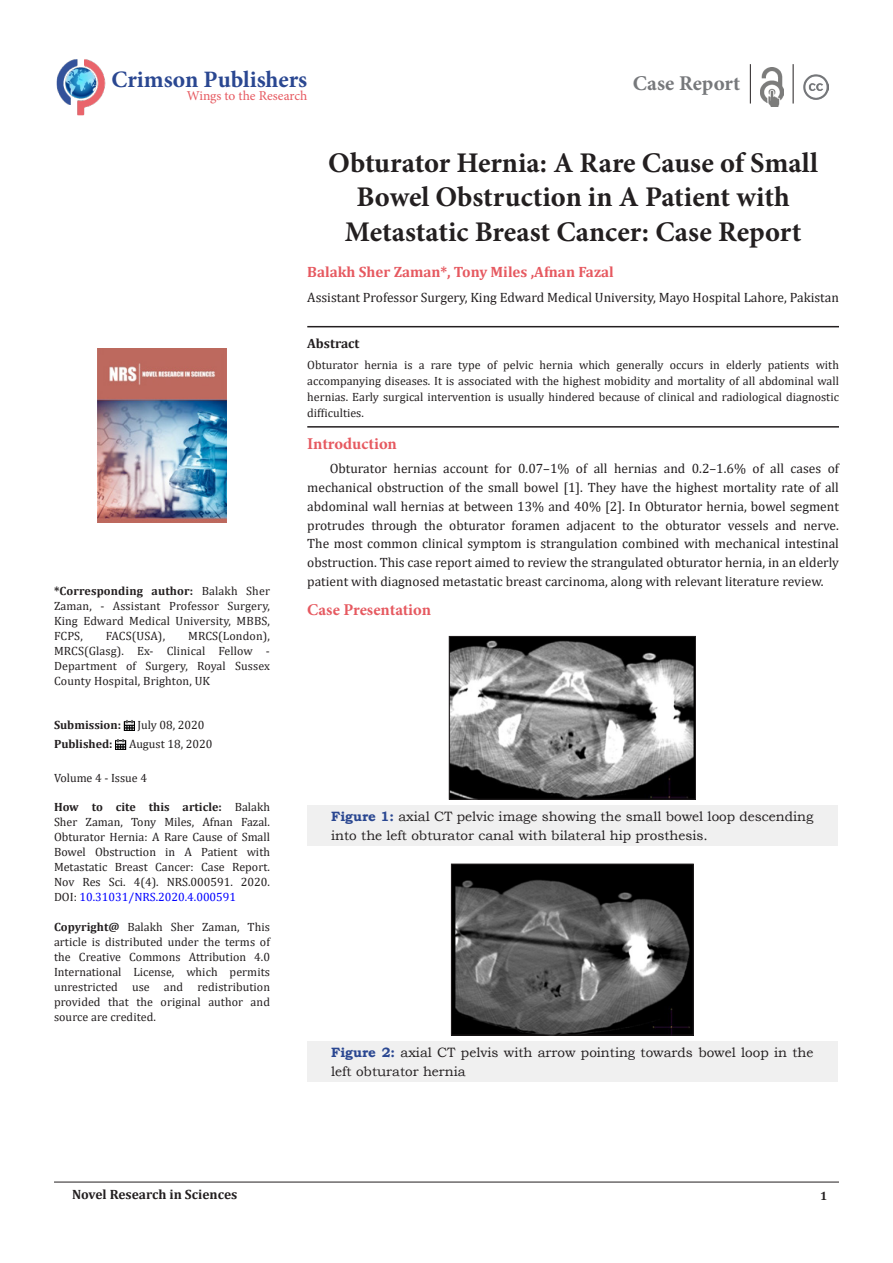
<style>
.page{position:relative;width:893px;height:1263px;background:#fff}
.page>*{position:absolute;margin:0;border:0;box-sizing:border-box;transform-origin:0 0}
.t1{font:700 28.5px/34.5px "Minion Pro";color:#231f20;text-align:center}
.t2{font:700 23.55px "Minion Pro";color:#2a4791}
.t3{font:700 21px "Minion Pro";letter-spacing:.005em;color:#76787b}
.List_Paragraph{font:700 16.5px "Minion Pro";letter-spacing:-.005em;color:#e65960}
.t4{font:700 15px "Cambria";color:#e65960}
.t5{font:13.5px/18.8px "Cambria";color:#231f20;text-align:justify}
.t6{font:13.5px/18.8px "Bookman Old Style";color:#231f20}
.List_Paragraph-2{font:700 13.5px "Cambria";color:#231f20}
.t7{font:13.5px "Minion Pro";color:#e65960}
.List_Paragraph-3{font:12px/15px "Cambria";color:#231f20;text-align:justify}
.t8{font:700 12px "Cambria";color:#231f20}
.s1{font-weight:700}
.s2{color:#00f}
.s3{font-weight:700;color:#2a4791}
</style>
<div class="page">
<hr style="left:54px;top:1182px;width:785px;height:1px;background:#231f20">
<img style="left:56px;top:59px;width:50px;height:57px">
<hr style="left:750px;top:64px;width:1px;height:40px;background:#231f20">
<img style="left:760px;top:67px;width:23px;height:40px">
<hr style="left:793px;top:64px;width:1px;height:40px;background:#231f20">
<img style="left:803px;top:74px;width:26px;height:26px">
<svg style="left:124px;top:720px;width:11px;height:10px"></svg>
<svg style="left:115px;top:739px;width:11px;height:11px"></svg>
<img style="left:97px;top:349px;width:130px;height:173px">
<hr style="left:307px;top:326px;width:532px;height:1px;background:#231f20">
<div style="left:307px;top:805px;width:530px;height:41px;background:#f0f0f0"></div>
<img style="left:451px;top:638px;width:243px;height:159px">
<div style="left:449px;top:636px;width:247px;height:163px;border:1px solid #231f20"></div>
<div style="left:307px;top:1041px;width:530px;height:41px;background:#f0f0f0"></div>
<img style="left:453px;top:866px;width:238px;height:167px">
<div style="left:451px;top:864px;width:242px;height:171px;border:1px solid #231f20"></div>
<hr style="left:307px;top:426px;width:532px;height:2px;background:#231f20">
<p class="t2" style="left:111px;top:63px;width:197px">Crimson Publishers</p>
<p class="t7" style="left:187px;top:87px;width:122px">Wings to the Research</p>
<p class="t3" style="left:633px;top:69px;width:109px">Case Report</p>
<p class="t1" style="left:328px;top:145px;width:491px">Obturator Hernia: A Rare Cause of Small<br>Bowel Obstruction in A Patient with<br>Metastatic Breast Cancer: Case Report</p>
<p class="t4" style="left:307px;top:261px;width:308px">Balakh Sher Zaman*, Tony Miles ,Afnan Fazal</p>
<p class="t5" style="left:307px;top:288px;width:533px">Assistant Professor Surgery, King Edward Medical University, Mayo Hospital Lahore, Pakistan</p>
<p class="List_Paragraph-3" style="left:54px;top:584px;width:218px"><span class="s1">*Corresponding author:</span> Balakh Sher Zaman, - Assistant Professor Surgery, King Edward Medical University, MBBS, FCPS,</p>
<p class="List_Paragraph-3" style="left:54px;top:629px;width:218px;text-indent:134px">MRCS(London), MRCS(Glasg). Ex- Clinical Fellow - Department of Surgery, Royal Sussex County Hospital, Brighton, UK</p>
<p class="t8" style="left:54px;top:716px;width:69px">Submission:</p>
<p class="List_Paragraph-3" style="left:137px;top:717px;width:69px">July 08, 2020</p>
<p class="t8" style="left:54px;top:736px;width:60px">Published:</p>
<p class="List_Paragraph-3" style="left:129px;top:737px;width:85px">August 18, 2020</p>
<p class="List_Paragraph-3" style="left:54px;top:770px;width:95px">Volume 4 - Issue 4</p>
<p class="List_Paragraph-3" style="left:54px;top:799px;width:218px"><span class="s1">How to cite this article:</span> Balakh Sher Zaman, Tony Miles, Afnan Fazal.<br>Obturator Hernia: A Rare Cause of Small Bowel Obstruction in A Patient with Metastatic Breast Cancer: Case Report.<br>Nov Res Sci. 4(4). NRS.000591. 2020.<br>DOI: <span class="s2">10.31031/NRS.2020.4.000591</span></p>
<p class="List_Paragraph-3" style="left:54px;top:919px;width:218px"><span class="s1">Copyright@</span> Balakh Sher Zaman, This article is distributed under the terms of the Creative Commons Attribution 4.0<br>International License, which permits unrestricted use and redistribution provided that the original author and source are credited.</p>
<p class="List_Paragraph-3" style="left:106px;top:629px;width:61px">FACS(USA),</p>
<p class="List_Paragraph-2" style="left:307px;top:333px;width:54px">Abstract</p>
<p class="List_Paragraph-3" style="left:307px;top:357px;width:533px;line-height:15.8px">Obturator hernia is a rare type of pelvic hernia which generally occurs in elderly patients with accompanying diseases. It is associated with the highest mobidity and mortality of all abdominal wall hernias. Early surgical intervention is usually hindered because of clinical and radiological diagnostic difficulties.</p>
<p class="List_Paragraph" style="left:307px;top:432px;width:91px">Introduction</p>
<p class="t5" style="left:307px;top:459px;width:533px;text-indent:22px">Obturator hernias account for 0.07–1% of all hernias and 0.2–1.6% of all cases of mechanical obstruction of the small bowel [1]. They have the highest mortality rate of all abdominal wall hernias at between 13% and 40% [2]. In Obturator hernia, bowel segment protrudes through the obturator foramen adjacent to the obturator vessels and nerve.<br>The most common clinical symptom is strangulation combined with mechanical intestinal obstruction. This case report aimed to review the strangulated obturator hernia, in an elderly patient with diagnosed metastatic breast carcinoma, along with relevant literature review.</p>
<p class="List_Paragraph" style="left:307px;top:598px;width:125px">Case Presentation</p>
<p class="t6" style="left:331px;top:807px;width:484px"><span class="s3">Figure 1:</span> axial CT pelvic image showing the small bowel loop descending into the left obturator canal with bilateral hip prosthesis.</p>
<p class="t6" style="left:331px;top:1043px;width:484px"><span class="s3">Figure 2:</span> axial CT pelvis with arrow pointing towards bowel loop in the left obturator hernia</p>
<p class="List_Paragraph-2" style="left:72px;top:1185px;width:167px">Novel Research in Sciences</p>
<p class="t8" style="left:820px;top:1187px;width:9px">1</p>
</div>
